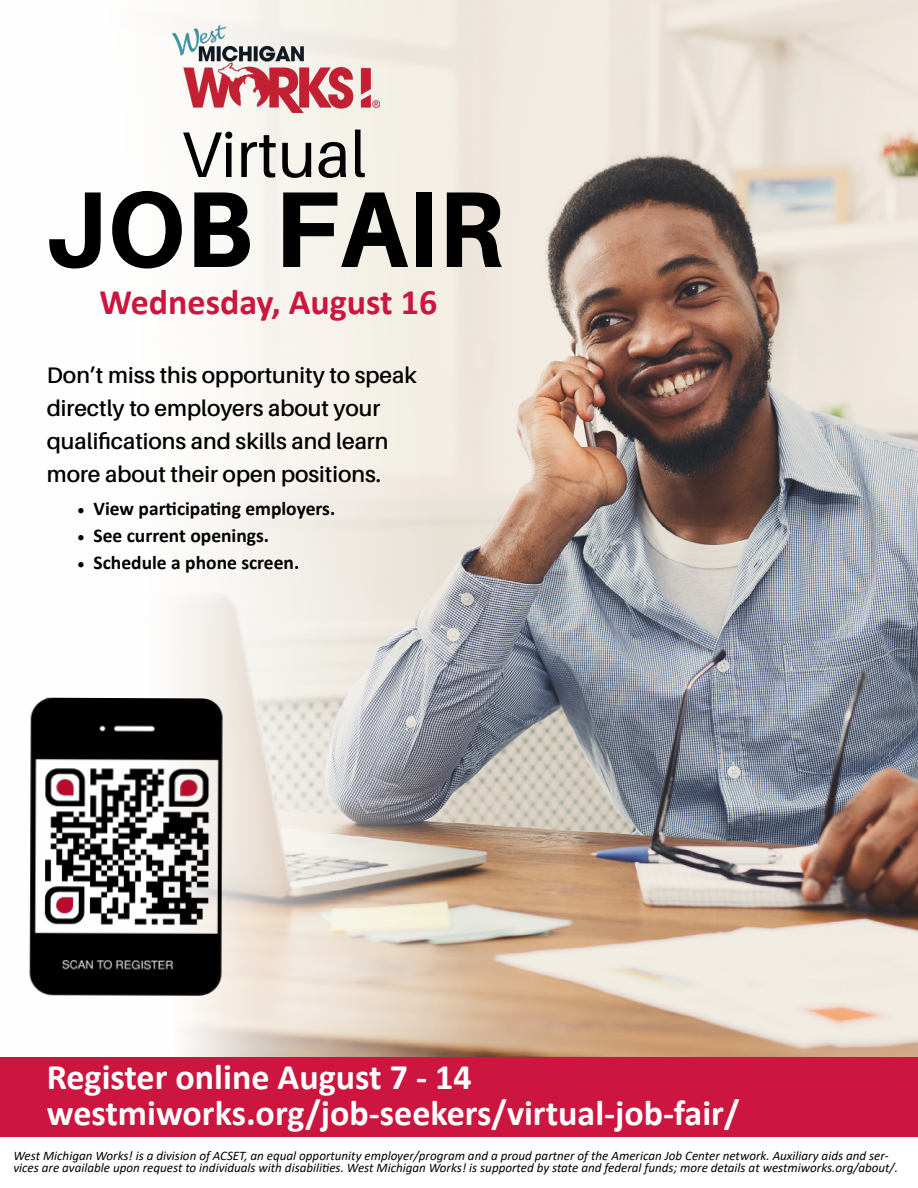
<style>
.page{position:relative;width:918px;height:1188px;background:#fff}
.page>*{position:absolute;margin:0;border:0;box-sizing:border-box;transform-origin:0 0}
.t1{font:800 108px "Aileron";letter-spacing:.01em;color:#000;scale:.93 1}
.t2{font:64.5px "Aileron";color:#000}
.t3{font:700 36px/36px "Calibri";color:#fff}
.t4{font:700 36px "Calibri";color:#cd163f}
.t5{font:600 22.5px/33px "Aileron";color:#000}
.t6{font:700 19.5px "Calibri";color:#000}
.t7{font:italic 13.05px/12px "Calibri";color:#000}
.s1{font-family:"Minion Pro"}
</style>
<div class="page">
<img style="left:0;top:0;width:918px;height:1058px">
<img style="left:173px;top:25px;width:207px;height:88px">
<div style="left:0;top:1058px;width:918px;height:79px;background:#cd163f"></div>
<img style="left:0;top:698px;width:284px;height:304px">
<h2 class="t2" style="left:181px;top:119px;width:187px">Virtual</h2>
<h1 class="t1" style="left:44px;top:168px;width:495px">JOB FAIR</h1>
<h3 class="t4" style="left:99px;top:277px;width:339px">Wednesday, August 16</h3>
<h3 class="t5" style="left:47px;top:358px;width:372px">Don’t miss this opportunity to speak directly to employers about your qualifications and skills and learn more about their open positions.</h3>
<h3 class="t6" style="left:77px;top:495px;width:260px"><span class="s1">•</span> View participating employers.</h3>
<h3 class="t6" style="left:77px;top:522px;width:194px"><span class="s1">•</span> See current openings.</h3>
<h3 class="t6" style="left:77px;top:549px;width:224px"><span class="s1">•</span> Schedule a phone screen.</h3>
<h3 class="t3" style="left:47px;top:1059px;width:694px">Register online August 7 - 14 westmiworks.org/job-seekers/virtual-job-fair/</h3>
<p class="t7" style="left:14px;top:1149px;width:886px">West Michigan Works! is a division of ACSET, an equal opportunity employer/program and a proud partner of the American Job Center network. Auxiliary aids and ser&shy;vices are available upon request to individuals with disabilities. West Michigan Works! is supported by state and federal funds; more details at westmiworks.org/about/.</p>
</div>
